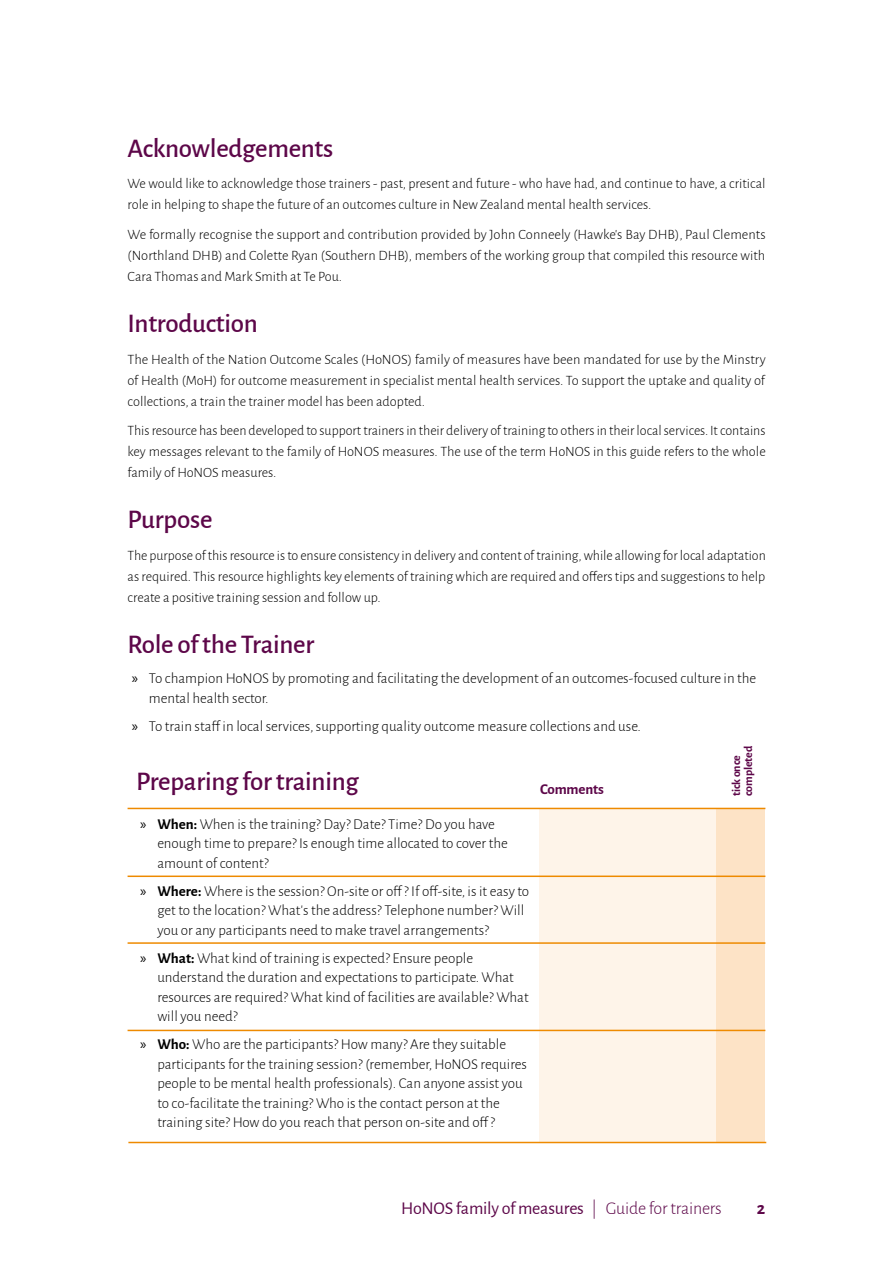
<style>
.page{position:relative;width:893px;height:1263px;background:#fff}
.page>*{position:absolute;margin:0;border:0;box-sizing:border-box;transform-origin:0 0}
.t1{font:500 27px "Alegreya Sans";letter-spacing:-.01em;color:#5d0749}
.t2{font:18px "Alegreya Sans";letter-spacing:-.01em;color:#5d0749}
.t3{font:700 18px "Alegreya Sans";color:#5d0749}
.t4{font:300 15px/19.5px "Alegreya Sans";color:#000}
.t5{font:700 15px "Alegreya Sans";letter-spacing:-.01em;color:#5d0749}
.t6{font:300 14.25px/21px "Alegreya Sans";color:#000;text-align:justify}
.t7{font:700 12px/12px "Alegreya Sans";letter-spacing:-.01em;color:#5d0749}
.s1{font-family:"Myriad Pro";font-weight:400}
.s2{font-weight:700}
.s3{font-weight:300}
</style>
<div class="page">
<div style="left:539px;top:808px;width:177px;height:335px;background:#fef4e9"></div>
<div style="left:716px;top:808px;width:49px;height:335px;background:#fde3c6"></div>
<hr style="left:128px;top:1142px;width:638px;height:1px;background:#ee8a00">
<hr style="left:128px;top:1030px;width:637px;height:1px;background:#ee8a00">
<hr style="left:128px;top:942px;width:637px;height:2px;background:#ee8a00">
<hr style="left:128px;top:875px;width:637px;height:2px;background:#ee8a00">
<hr style="left:128px;top:808px;width:637px;height:1px;background:#ee8a00">
<h1 class="t1" style="left:128px;top:129px;width:207px">Acknowledgements</h1>
<p class="t6" style="left:128px;top:173px;width:639px">We would like to acknowledge those trainers - past, present and future - who have had, and continue to have, a critical role in helping to shape the future of an outcomes culture in New Zealand mental health services.</p>
<p class="t6" style="left:128px;top:223px;width:640px">We formally recognise the support and contribution provided by John Conneely (Hawke’s Bay DHB), Paul Clements (Northland DHB) and Colette Ryan (Southern DHB), members of the working group that compiled this resource with Cara Thomas and Mark Smith at Te Pou.</p>
<h1 class="t1" style="left:128px;top:304px;width:132px">Introduction</h1>
<p class="t6" style="left:128px;top:348px;width:640px">The Health of the Nation Outcome Scales (HoNOS) family of measures have been mandated for use by the Minstry of Health (MoH) for outcome measurement in specialist mental health services. To support the uptake and quality of collections, a train the trainer model has been adopted.</p>
<p class="t6" style="left:128px;top:420px;width:640px">This resource has been developed to support trainers in their delivery of training to others in their local services. It contains key messages relevant to the family of HoNOS measures. The use of the term HoNOS in this guide refers to the whole family of HoNOS measures.</p>
<h1 class="t1" style="left:128px;top:501px;width:86px">Purpose</h1>
<p class="t6" style="left:128px;top:545px;width:640px">The purpose of this resource is to ensure consistency in delivery and content of training, while allowing for local adaptation as required. This resource highlights key elements of training which are required and offers tips and suggestions to help create a positive training session and follow up.</p>
<h1 class="t1" style="left:128px;top:626px;width:188px">Role of the Trainer</h1>
<p class="t4" style="left:149px;top:668px;width:609px;text-indent:-17px"><span class="s1">»</span> To champion HoNOS by promoting and facilitating the development of an outcomes-focused culture in the mental health sector.</p>
<p class="t4" style="left:132px;top:716px;width:511px"><span class="s1">»</span> To train staff in local services, supporting quality outcome measure collections and use.</p>
<h1 class="t1" style="left:136px;top:762px;width:224px">Preparing for training</h1>
<p class="t4" style="left:157px;top:814px;width:352px;text-indent:-17px"><span class="s1">»</span> <span class="s2">When:</span> When is the training? Day? Date? Time? Do you have enough time to prepare? Is enough time allocated to cover the amount of content?</p>
<p class="t4" style="left:157px;top:881px;width:373px;text-indent:-17px"><span class="s1">»</span> <span class="s2">Where:</span> Where is the session? On-site or off ? If off-site, is it easy to get to the location? What’s the address? Telephone number? Will you or any participants need to make travel arrangements?</p>
<p class="t4" style="left:157px;top:948px;width:373px;text-indent:-17px"><span class="s1">»</span> <span class="s2">What:</span> What kind of training is expected? Ensure people understand the duration and expectations to participate. What resources are required? What kind of facilities are available? What will you need?</p>
<p class="t4" style="left:157px;top:1034px;width:371px;text-indent:-17px"><span class="s1">»</span> <span class="s2">Who:</span> Who are the participants? How many? Are they suitable participants for the training session? (remember, HoNOS requires people to be mental health professionals). Can anyone assist you to co-facilitate the training? Who is the contact person at the training site? How do you reach that person on-site and off ?</p>
<p class="t5" style="left:540px;top:778px;width:65px">Comments</p>
<p class="t7" style="left:730px;top:796px;width:52px;rotate:-90deg">tick once completed</p>
<p class="t2" style="left:401px;top:1196px;width:322px">HoNOS family of measures <span class="s3">| Guide for trainers</span></p>
<p class="t3" style="left:757px;top:1195px;width:10px">2</p>
</div>
